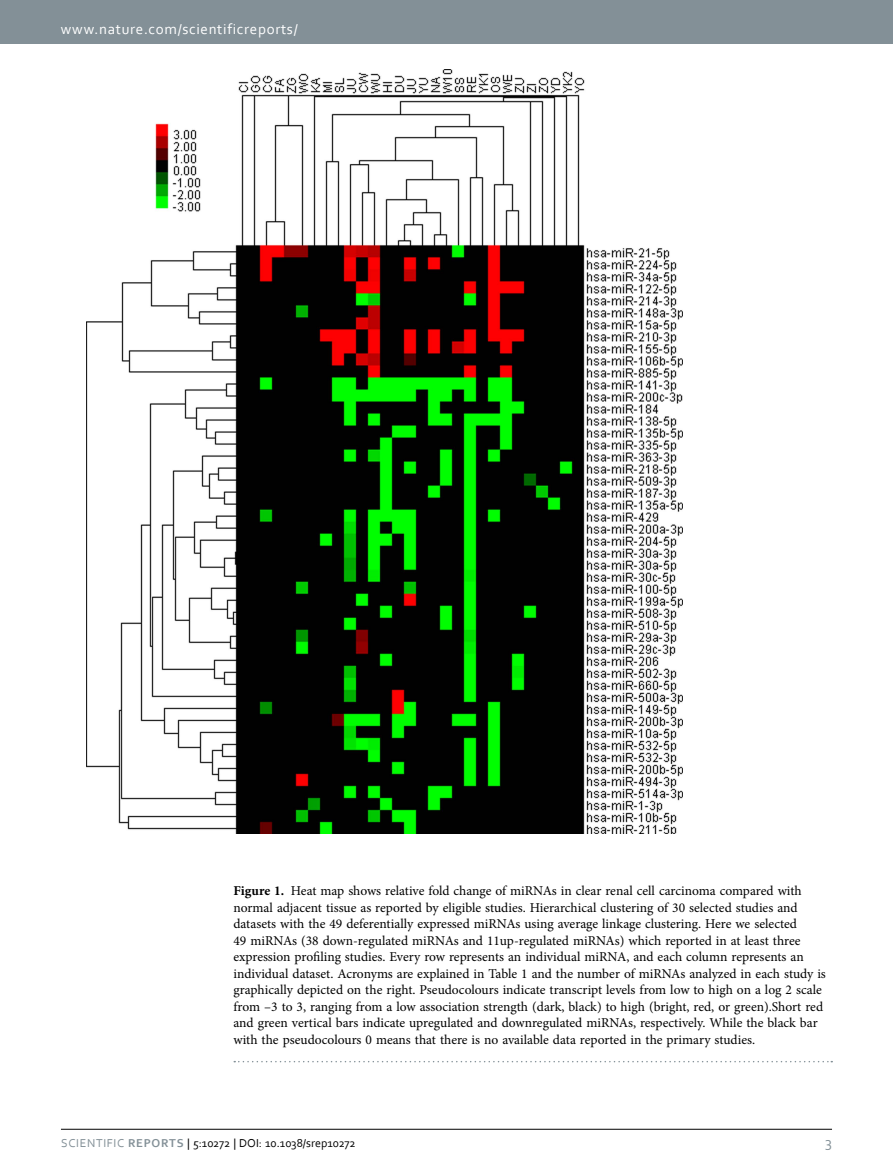
<style>
.page{position:relative;width:893px;height:1174px;background:#fff}
.page>*{position:absolute;margin:0;border:0;box-sizing:border-box;transform-origin:0 0}
.t1{font:15px "Corbel";letter-spacing:.045em;color:#fff}
.t2{font:15px "Corbel";color:#839097}
.t3{font:13.5px/16.5px "Minion Pro";color:#000}
.t4{font:12px "Corbel";color:#000}
.s1{font-weight:700}
.s2{color:#839097}
.s3{font-weight:700;color:#839097}
</style>
<div class="page">
<div style="left:0;top:0;width:893px;height:43px;background:#839097"></div>
<hr style="left:61px;top:1129px;width:771px;height:1px;background:#000">
<img style="left:87px;top:70px;width:596px;height:763px">
<svg style="left:234px;top:1061px;width:598px;height:1px"></svg>
<p class="t1" style="left:61px;top:19px;width:238px">www.nature.com/scientificreports/</p>
<p class="t3" style="left:233px;top:882px;width:594px"><span class="s1">Figure 1.</span> Heat map shows relative fold change of miRNAs in clear renal cell carcinoma compared with normal adjacent tissue as reported by eligible studies. Hierarchical clustering of 30 selected studies and datasets with the 49 deferentially expressed miRNAs using average linkage clustering. Here we selected<br>49 miRNAs (38 down-regulated miRNAs and 11up-regulated miRNAs) which reported in at least three expression profiling studies. Every row represents an individual miRNA, and each column represents an individual dataset. Acronyms are explained in Table 1 and the number of miRNAs analyzed in each study is graphically depicted on the right. Pseudocolours indicate transcript levels from low to high on a log 2 scale from –3 to 3, ranging from a low association strength (dark, black) to high (bright, red, or green).Short red and green vertical bars indicate upregulated and downregulated miRNAs, respectively. While the black bar with the pseudocolours 0 means that there is no available data reported in the primary studies.</p>
<p class="t4" style="left:61px;top:1135px;width:296px"><span class="s2">Scientific</span> <span class="s3">REPORTS</span> | 5:10272 | DOI : 10.1038/srep10272</p>
<p class="t2" style="left:825px;top:1132px;width:8px">3</p>
</div>
